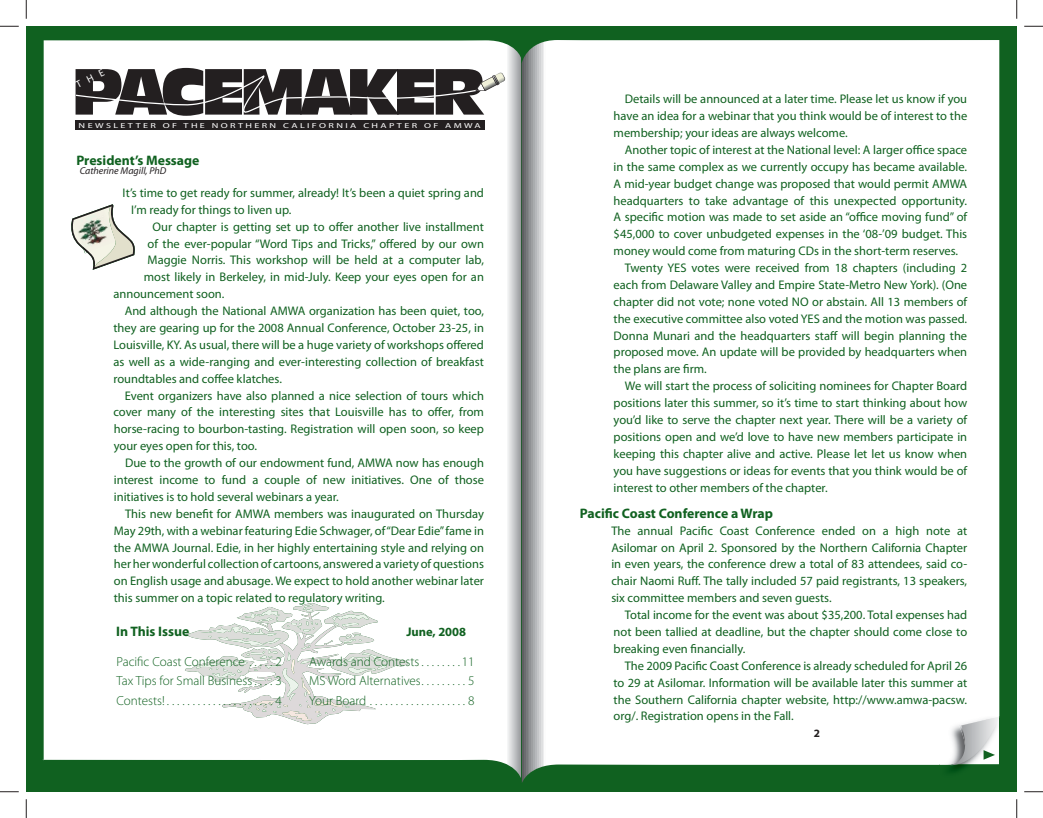
<style>
.page{position:relative;width:1043px;height:818px;background:#fff}
.page>*{position:absolute;margin:0;border:0;box-sizing:border-box;transform-origin:0 0}
.t1{font:64px "Antique Olive Compact";letter-spacing:-.1em;color:#231f20}
.t2{font:700 13.75px "Myriad Pro";color:#106120}
.t3{font:300 13.12px/19.6px "Myriad Pro";color:#106120;text-align:justify}
.t4{font:12.5px/16.9px "Myriad Pro";color:#106120;text-align:justify}
.t5{font:700 12.5px "Myriad Pro";color:#106120}
.t6{font:700 11.25px "Myriad Pro";color:#231f20}
.t7{font:italic 10px "Myriad Pro";color:#231f20}
.t8{font:7.25px "Myriad";letter-spacing:.235em;color:#fff;scale:1.4 1}
</style>
<div class="page">
<div style="left:26px;top:26px;width:495px;height:765px;background:#106120"></div>
<div style="left:44px;top:40px;width:477px;height:738px;background:#fff"></div>
<div style="left:75px;top:120px;width:409px;height:10px;background:#231f20"></div>
<div style="left:521px;top:26px;width:495px;height:765px;background:#106120"></div>
<svg style="left:521px;top:40px;width:478px;height:743px;background:#f4f6f5"></svg>
<img style="left:939px;top:764px;width:60px;height:13px">
<img style="left:939px;top:716px;width:10px;height:48px">
<svg style="left:185px;top:603px;width:223px;height:121px;background:#eceeec"></svg>
<svg style="left:67px;top:204px;width:69px;height:66px;background:#dbdcd4"></svg>
<img style="left:73px;top:222px;width:16px;height:30px">
<svg style="left:949px;top:716px;width:50px;height:49px;background:#ced2d1"></svg>
<svg style="left:0;top:25px;width:19px;height:2px"></svg>
<svg style="left:1024px;top:25px;width:18px;height:2px"></svg>
<svg style="left:0;top:791px;width:19px;height:1px"></svg>
<svg style="left:1024px;top:791px;width:18px;height:1px"></svg>
<svg style="left:25px;top:0;width:2px;height:19px"></svg>
<svg style="left:25px;top:799px;width:2px;height:19px"></svg>
<svg style="left:1016px;top:0;width:1px;height:19px"></svg>
<svg style="left:1016px;top:799px;width:1px;height:19px"></svg>
<div style="left:75px;top:68px;width:430px;height:52px;background:#fff"></div>
<h1 class="t1" style="left:71px;top:52px;width:416px">PACEMAKER</h1>
<p class="t8" style="left:79px;top:122px;width:289px">NEWSLETTER OF THE NORTHERN CALIFORNIA CHAPTER OF AMWA</p>
<p class="t2" style="left:76px;top:155px;width:125px">President’s Message</p>
<p class="t7" style="left:80px;top:167px;width:88px">Catherine Magill, PhD</p>
<p class="t4" style="left:131px;top:185px;width:354px;text-indent:-9px">It’s time to get ready for summer, already! It’s been a quiet spring and<br>I’m ready for things to liven up.</p>
<p class="t4" style="left:152px;top:219px;width:333px">Our chapter is getting set up to offer another live installment</p>
<p class="t4" style="left:148px;top:236px;width:338px">of the ever-popular “Word Tips and Tricks,” offered by our own</p>
<p class="t4" style="left:148px;top:253px;width:338px">Maggie Norris. This workshop will be held at a computer lab,</p>
<p class="t4" style="left:144px;top:270px;width:341px">most likely in Berkeley, in mid-July. Keep your eyes open for an</p>
<p class="t4" style="left:113px;top:287px;width:112px">announcement soon.</p>
<p class="t4" style="left:125px;top:304px;width:361px">And although the National AMWA organization has been quiet, too,</p>
<p class="t4" style="left:113px;top:320px;width:372px">they are gearing up for the 2008 Annual Conference, October 23-25, in</p>
<p class="t4" style="left:113px;top:337px;width:372px">Louisville, KY. As usual, there will be a huge variety of workshops offered</p>
<p class="t4" style="left:113px;top:354px;width:372px">as well as a wide-ranging and ever-interesting collection of breakfast</p>
<p class="t4" style="left:113px;top:371px;width:170px">roundtables and coffee klatches.</p>
<p class="t4" style="left:125px;top:388px;width:361px">Event organizers have also planned a nice selection of tours which</p>
<p class="t4" style="left:113px;top:405px;width:372px">cover many of the interesting sites that Louisville has to offer, from</p>
<p class="t4" style="left:114px;top:422px;width:372px">horse-racing to bourbon-tasting. Registration will open soon, so keep</p>
<p class="t4" style="left:114px;top:439px;width:145px">your eyes open for this, too.</p>
<p class="t4" style="left:125px;top:455px;width:360px">Due to the growth of our endowment fund, AMWA now has enough</p>
<p class="t4" style="left:114px;top:472px;width:372px">interest income to fund a couple of new initiatives. One of those</p>
<p class="t4" style="left:114px;top:489px;width:227px">initiatives is to hold several webinars a year.</p>
<p class="t4" style="left:125px;top:506px;width:360px">This new benefit for AMWA members was inaugurated on Thursday</p>
<p class="t4" style="left:114px;top:523px;width:372px">May 29th, with a webinar featuring Edie Schwager, of “Dear Edie” fame in</p>
<p class="t4" style="left:114px;top:540px;width:372px">the AMWA Journal. Edie, in her highly entertaining style and relying on</p>
<p class="t4" style="left:114px;top:557px;width:372px">her her wonderful collection of cartoons, answered a variety of questions</p>
<p class="t4" style="left:114px;top:574px;width:372px">on English usage and abusage. We expect to hold another webinar later</p>
<p class="t4" style="left:114px;top:590px;width:272px">this summer on a topic related to regulatory writing.</p>
<p class="t2" style="left:116px;top:625px;width:75px">In This Issue</p>
<p class="t5" style="left:406px;top:626px;width:61px">June, 2008</p>
<p class="t3" style="left:116px;top:652px;width:167px">Pacific Coast Conference . . . . . 2<br>Tax Tips for Small Business . . . . 3<br>Contests! . . . . . . . . . . . . . . . . . . . . . 4</p>
<p class="t3" style="left:309px;top:652px;width:167px">Awards and Contests . . . . . . . . 11<br>MS Word Alternatives . . . . . . . . . 5<br>Your Board . . . . . . . . . . . . . . . . . . . 8</p>
<p class="t4" style="left:613px;top:92px;width:355px;text-indent:11px">Details will be announced at a later time. Please let us know if you have an idea for a webinar that you think would be of interest to the membership; your ideas are always welcome.</p>
<p class="t4" style="left:625px;top:142px;width:344px">Another topic of interest at the National level: A larger office space</p>
<p class="t4" style="left:613px;top:159px;width:355px">in the same complex as we currently occupy has became available.</p>
<p class="t4" style="left:613px;top:176px;width:355px">A mid-year budget change was proposed that would permit AMWA</p>
<p class="t4" style="left:613px;top:193px;width:355px">headquarters to take advantage of this unexpected opportunity.</p>
<p class="t4" style="left:613px;top:210px;width:355px">A specific motion was made to set aside an “office moving fund” of</p>
<p class="t4" style="left:613px;top:227px;width:355px">$45,000 to cover unbudgeted expenses in the ‘08-’09 budget. This</p>
<p class="t4" style="left:613px;top:244px;width:346px">money would come from maturing CDs in the short-term reserves.</p>
<p class="t4" style="left:625px;top:260px;width:344px">Twenty YES votes were received from 18 chapters (including 2</p>
<p class="t4" style="left:613px;top:277px;width:355px">each from Delaware Valley and Empire State-Metro New York). (One</p>
<p class="t4" style="left:613px;top:294px;width:355px">chapter did not vote; none voted NO or abstain. All 13 members of</p>
<p class="t4" style="left:613px;top:311px;width:355px">the executive committee also voted YES and the motion was passed.</p>
<p class="t4" style="left:613px;top:328px;width:355px">Donna Munari and the headquarters staff will begin planning the</p>
<p class="t4" style="left:613px;top:345px;width:355px">proposed move. An update will be provided by headquarters when</p>
<p class="t4" style="left:613px;top:362px;width:95px">the plans are firm.</p>
<p class="t4" style="left:625px;top:379px;width:344px">We will start the process of soliciting nominees for Chapter Board</p>
<p class="t4" style="left:613px;top:395px;width:355px">positions later this summer, so it’s time to start thinking about how</p>
<p class="t4" style="left:613px;top:412px;width:355px">you’d like to serve the chapter next year. There will be a variety of</p>
<p class="t4" style="left:613px;top:429px;width:355px">positions open and we’d love to have new members participate in</p>
<p class="t4" style="left:613px;top:446px;width:355px">keeping this chapter alive and active. Please let let us know when</p>
<p class="t4" style="left:613px;top:463px;width:355px">you have suggestions or ideas for events that you think would be of</p>
<p class="t4" style="left:613px;top:480px;width:215px">interest to other members of the chapter.</p>
<p class="t2" style="left:580px;top:508px;width:195px">Pacific Coast Conference a Wrap</p>
<p class="t4" style="left:611px;top:523px;width:357px">The annual Pacific Coast Conference ended on a high note at Asilomar on April 2. Sponsored by the Northern California Chapter in even years, the conference drew a total of 83 attendees, said co&shy;chair Naomi Ruff. The tally included 57 paid registrants, 13 speakers, six committee members and seven guests.</p>
<p class="t4" style="left:613px;top:607px;width:355px;text-indent:11px">Total income for the event was about $35,200. Total expenses had not been tallied at deadline, but the chapter should come close to breaking even financially.</p>
<p class="t4" style="left:613px;top:658px;width:355px;text-indent:11px">The 2009 Pacific Coast Conference is already scheduled for April 26 to 29 at Asilomar. Information will be available later this summer at the Southern California chapter website, http://www.amwa-pacsw. org/. Registration opens in the Fall.</p>
<p class="t6" style="left:814px;top:729px;width:8px">2</p>
</div>
